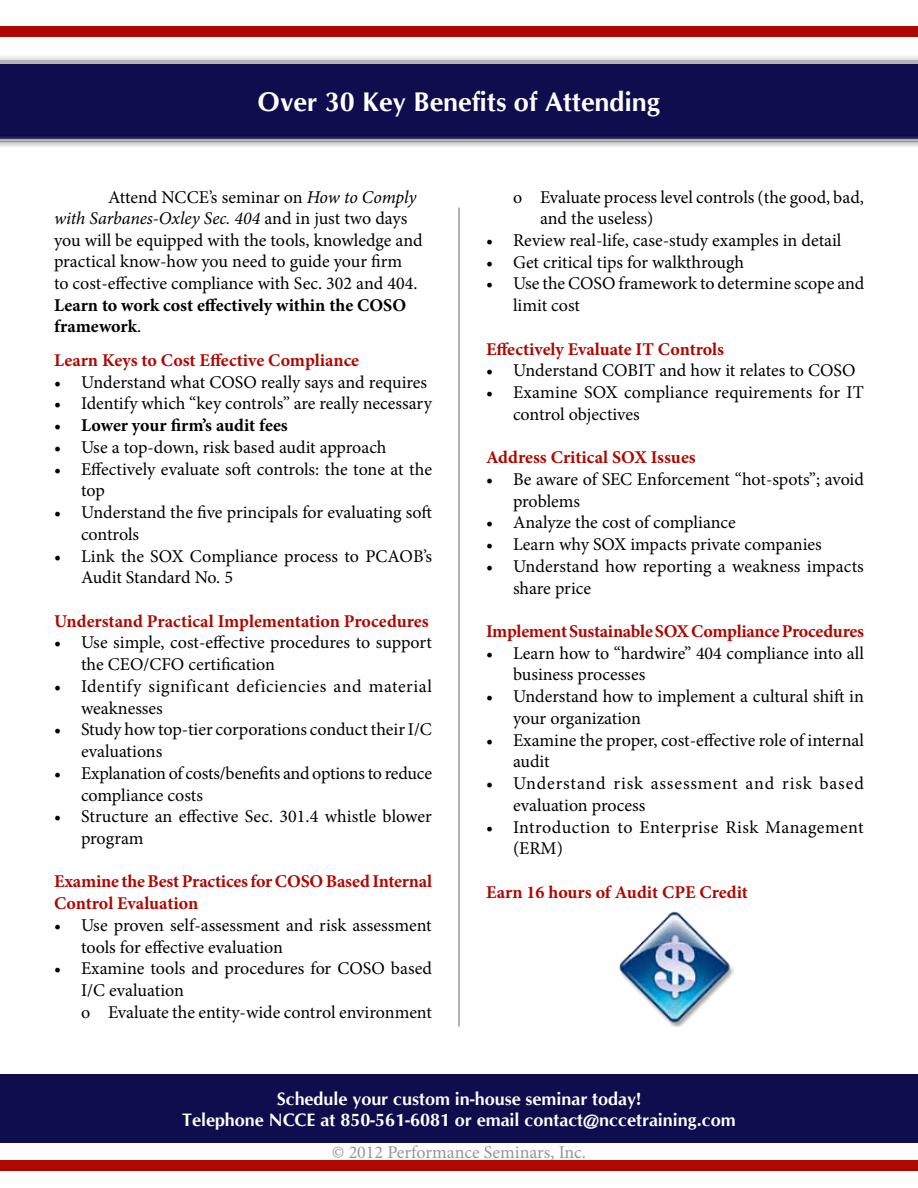
<style>
.page{position:relative;width:918px;height:1188px;background:#fff}
.page>*{position:absolute;margin:0;border:0;box-sizing:border-box;transform-origin:0 0}
.t1{font:700 27px "CG Omega";color:#fff}
.t2{font:18px/21.8px "Minion Pro";color:#000}
.t3{font:700 18px/21.8px "Minion Pro";letter-spacing:-.005em;color:#af0800}
.t4{font:700 18px/21.6px "CG Omega";color:#fff;text-align:center}
.t5{font:700 18px/21.6px "Minion Pro";color:#000}
.t6{font:18px/21.8px "Minion Pro";letter-spacing:.04em;color:#000}
.t7{font:18px/21.8px "Minion Pro";letter-spacing:.03em;color:#000}
.t8{font:18px/21.8px "Minion Pro";letter-spacing:.02em;color:#000}
.t9{font:18px "Minion Pro";color:#939598}
.s1{font-style:italic}
.s2{font-weight:400}
</style>
<div class="page">
<div style="left:0;top:1075px;width:918px;height:68px;background:#0f0d4e"></div>
<div style="left:0;top:1160px;width:918px;height:11px;background:#af0800"></div>
<svg style="left:0;top:56px;width:918px;height:4px"></svg>
<div style="left:0;top:26px;width:918px;height:11px;background:#af0800"></div>
<div style="left:0;top:60px;width:918px;height:82px;background:#b4b4b4"></div>
<div style="left:0;top:64px;width:918px;height:74px;background:#0f0d4e"></div>
<svg style="left:0;top:137px;width:918px;height:10px"></svg>
<hr style="left:458px;top:208px;width:2px;height:819px;background:#999b9e">
<svg style="left:1px;top:142px;width:917px;height:5px"></svg>
<img style="left:619px;top:911px;width:115px;height:116px">
<h1 class="t1" style="left:258px;top:85px;width:404px">Over 30 Key Benefits of Attending</h1>
<p class="t2" style="left:54px;top:186px;width:370px;text-indent:54px">Attend NCCE’s seminar on <span class="s1">How to Comply with Sarbanes-Oxley Sec. 404</span> and in just two days you will be equipped with the tools, knowledge and practical know-how you need to guide your firm<br>to cost-effective compliance with Sec. 302 and 404.</p>
<p class="t5" style="left:54px;top:294px;width:354px">Learn to work cost effectively within the COSO framework<span class="s2">.</span></p>
<p class="t3" style="left:54px;top:349px;width:307px">Learn Keys to Cost Effective Compliance</p>
<p class="t2" style="left:54px;top:371px;width:375px">• Understand what COSO really says and requires</p>
<p class="t2" style="left:54px;top:393px;width:379px">• Identify which “key controls” are really necessary</p>
<p class="t5" style="left:54px;top:414px;width:235px"><span class="s2">•</span> Lower your firm’s audit fees</p>
<p class="t2" style="left:54px;top:436px;width:334px">• Use a top-down, risk based audit approach</p>
<p class="t2" style="left:81px;top:458px;width:353px;text-indent:-27px">• Effectively evaluate soft controls: the tone at the top</p>
<p class="t2" style="left:81px;top:502px;width:353px;text-indent:-27px">• Understand the five principals for evaluating soft controls</p>
<p class="t2" style="left:81px;top:545px;width:353px;text-indent:-27px">• Link the SOX Compliance process to PCAOB’s<br>Audit Standard No. 5</p>
<p class="t3" style="left:54px;top:610px;width:376px">Understand Practical Implementation Procedures</p>
<p class="t2" style="left:81px;top:632px;width:352px;text-indent:-27px">• Use simple, cost-effective procedures to support the CEO/CFO certification</p>
<p class="t7" style="left:81px;top:675px;width:353px;text-indent:-27px">• Identify significant deficiencies and material weaknesses</p>
<p class="t2" style="left:81px;top:719px;width:352px;text-indent:-27px">• Study how top-tier corporations conduct their I/C evaluations</p>
<p class="t2" style="left:81px;top:762px;width:353px;text-indent:-27px">• Explanation of costs/benefits and options to reduce compliance costs</p>
<p class="t2" style="left:81px;top:806px;width:352px;text-indent:-27px">• Structure an effective Sec. 301.4 whistle blower program</p>
<p class="t3" style="left:54px;top:871px;width:380px">Examine the Best Practices for COSO Based Internal<br>Control Evaluation</p>
<p class="t2" style="left:81px;top:914px;width:352px;text-indent:-27px">• Use proven self-assessment and risk assessment tools for effective evaluation</p>
<p class="t2" style="left:81px;top:958px;width:353px;text-indent:-27px">• Examine tools and procedures for COSO based<br>I/C evaluation<br>o Evaluate the entity-wide control environment</p>
<p class="t2" style="left:540px;top:186px;width:325px;text-indent:-27px">o Evaluate process level controls (the good, bad, and the useless)</p>
<p class="t2" style="left:486px;top:229px;width:357px">• Review real-life, case-study examples in detail</p>
<p class="t2" style="left:486px;top:251px;width:260px">• Get critical tips for walkthrough</p>
<p class="t2" style="left:513px;top:273px;width:353px;text-indent:-27px">• Use the COSO framework to determine scope and limit cost</p>
<p class="t3" style="left:486px;top:338px;width:240px">Effectively Evaluate IT Controls</p>
<p class="t2" style="left:486px;top:360px;width:371px">• Understand COBIT and how it relates to COSO</p>
<p class="t2" style="left:513px;top:382px;width:352px;text-indent:-27px">• Examine SOX compliance requirements for IT control objectives</p>
<p class="t3" style="left:486px;top:446px;width:211px">Address Critical SOX Issues</p>
<p class="t2" style="left:513px;top:468px;width:352px;text-indent:-27px">• Be aware of SEC Enforcement “hot-spots”; avoid problems</p>
<p class="t2" style="left:486px;top:512px;width:251px">• Analyze the cost of compliance</p>
<p class="t2" style="left:486px;top:534px;width:337px">• Learn why SOX impacts private companies</p>
<p class="t2" style="left:513px;top:555px;width:352px;text-indent:-27px">• Understand how reporting a weakness impacts share price</p>
<p class="t3" style="left:486px;top:620px;width:380px">Implement Sustainable SOX Compliance Procedures</p>
<p class="t2" style="left:513px;top:642px;width:352px;text-indent:-27px">• Learn how to “hardwire” 404 compliance into all business processes</p>
<p class="t2" style="left:513px;top:686px;width:352px;text-indent:-27px">• Understand how to implement a cultural shift in your organization</p>
<p class="t2" style="left:513px;top:729px;width:353px;text-indent:-27px">• Examine the proper, cost-effective role of internal audit</p>
<p class="t6" style="left:513px;top:773px;width:352px;text-indent:-27px">• Understand risk assessment and risk based evaluation process</p>
<p class="t8" style="left:513px;top:816px;width:352px;text-indent:-27px">• Introduction to Enterprise Risk Management (ERM)</p>
<p class="t3" style="left:486px;top:881px;width:264px">Earn 16 hours of Audit CPE Credit</p>
<p class="t4" style="left:182px;top:1088px;width:555px">Schedule your custom in-house seminar today!<br>Telephone NCCE at 850-561-6081 or email contact@nccetraining.com</p>
<p class="t9" style="left:332px;top:1140px;width:256px">© 2012 Performance Seminars, Inc.</p>
</div>
